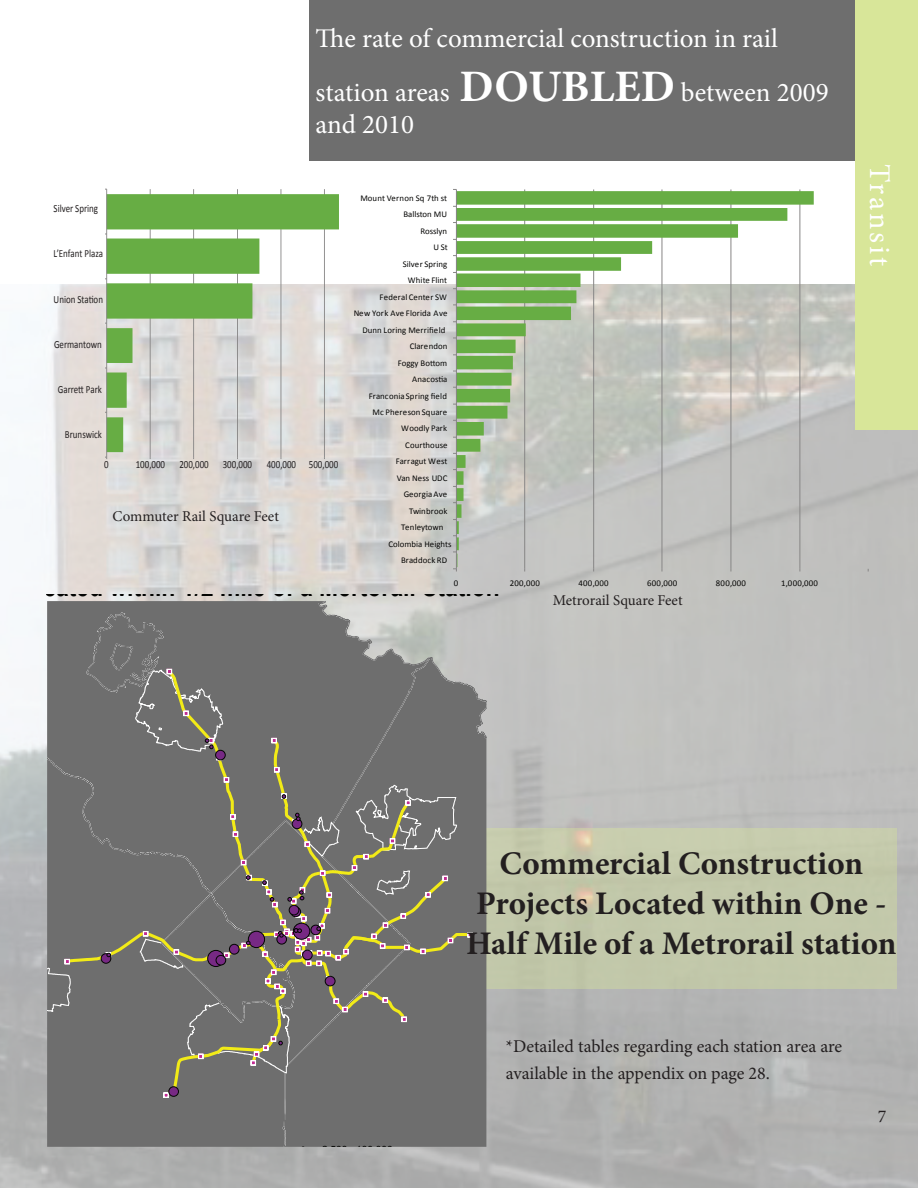
<style>
.page{position:relative;width:918px;height:1188px;background:#fff}
.page>*{position:absolute;margin:0;border:0;box-sizing:border-box;transform-origin:0 0}
.t1{font:700 33px/39.6px "Minion Pro";color:#231f20;text-align:center}
.t2{font:30px "Minion Pro";letter-spacing:.09em;color:#fff}
.t3{font:700 28.2px "Arial";color:#040503;scale:.81 1}
.t4{font:27px/54px "Minion Pro";color:#fff}
.t5{font:18px/27px "Minion Pro";color:#231f20}
.t6{font:15px "Minion Pro";letter-spacing:-.005em;color:#231f20}
.t7{font:10.95px "Calibri";color:#231f20;scale:.81 1}
.t8{font:10.05px "Arial";color:#040503}
.t9{font:8.85px "Calibri";letter-spacing:.01em;color:#050504}
.t10{font:8.85px "Calibri";letter-spacing:-.015em;color:#050504}
.s1{font-weight:700;font-size:45px}
</style>
<div class="page">
<div style="left:466px;top:828px;width:431px;height:160px;background:#c2c8aa"></div>
<div style="left:855px;top:0;width:63px;height:430px;background:#d8e699"></div>
<div style="left:310px;top:0;width:545px;height:160px;background:#6e6e6e"></div>
<svg style="left:47px;top:601px;width:268px;height:11px;background:#6e6e6e"></svg>
<svg style="left:47px;top:612px;width:439px;height:536px;background:#757472"></svg>
<hr style="left:800px;top:189px;width:1px;height:380px;background:#878686">
<hr style="left:731px;top:189px;width:1px;height:380px;background:#878686">
<hr style="left:662px;top:189px;width:1px;height:380px;background:#878686">
<hr style="left:593px;top:189px;width:1px;height:380px;background:#878686">
<hr style="left:524px;top:189px;width:1px;height:380px;background:#878686">
<svg style="left:457px;top:191px;width:357px;height:376px;background:#b5c5ab"></svg>
<hr style="left:456px;top:189px;width:1px;height:380px;background:#878686">
<svg style="left:453px;top:568px;width:4px;height:4px"></svg>
<hr style="left:324px;top:189px;width:1px;height:268px;background:#878686">
<hr style="left:281px;top:189px;width:1px;height:268px;background:#878686">
<hr style="left:237px;top:189px;width:1px;height:268px;background:#878686">
<hr style="left:193px;top:189px;width:1px;height:268px;background:#878686">
<hr style="left:150px;top:189px;width:1px;height:268px;background:#878686">
<svg style="left:107px;top:194px;width:232px;height:258px;background:#b6cea8"></svg>
<hr style="left:106px;top:189px;width:1px;height:268px;background:#878686">
<h3 class="t4" style="left:316px;top:11px;width:515px">The rate of commercial construction in rail station areas <span class="s1">DOUBLED</span> between 2009</h3>
<h3 class="t4" style="left:316px;top:98px;width:100px">and 2010</h3>
<p class="t9" style="left:360px;top:192px;width:88px">Mount Vernon Sq 7th st</p>
<p class="t7" style="left:54px;top:202px;width:56px">Silver Spring</p>
<p class="t9" style="left:404px;top:209px;width:45px">Ballston MU</p>
<p class="t9" style="left:420px;top:225px;width:28px">Rosslyn</p>
<p class="t7" style="left:54px;top:247px;width:62px">L’Enfant Plaza</p>
<p class="t9" style="left:433px;top:242px;width:16px">USt</p>
<p class="t9" style="left:403px;top:258px;width:46px">Silver Spring</p>
<p class="t9" style="left:408px;top:275px;width:41px">White Flint</p>
<p class="t7" style="left:54px;top:292px;width:63px">Union Station</p>
<p class="t9" style="left:380px;top:291px;width:69px">Federal Center SW</p>
<p class="t9" style="left:354px;top:308px;width:95px">New York Ave Florida Ave</p>
<p class="t9" style="left:362px;top:324px;width:84px">Dunn Loring Merrifield</p>
<p class="t7" style="left:54px;top:337px;width:61px">Germantown</p>
<p class="t9" style="left:410px;top:341px;width:39px">Clarendon</p>
<p class="t9" style="left:398px;top:357px;width:51px">Foggy Bottom</p>
<p class="t9" style="left:412px;top:374px;width:37px">Anacostia</p>
<p class="t7" style="left:58px;top:382px;width:56px">Garrett Park</p>
<p class="t9" style="left:369px;top:390px;width:80px">Franconia Spring field</p>
<p class="t9" style="left:373px;top:406px;width:76px">Mc Phereson Square</p>
<p class="t7" style="left:65px;top:428px;width:47px">Brunswick</p>
<p class="t9" style="left:401px;top:423px;width:47px">Woodly Park</p>
<p class="t9" style="left:405px;top:439px;width:44px">Courthouse</p>
<p class="t7" style="left:104px;top:457px;width:7px">0</p>
<p class="t7" style="left:136px;top:457px;width:38px">100,000</p>
<p class="t7" style="left:179px;top:457px;width:38px">200,000</p>
<p class="t7" style="left:223px;top:457px;width:38px">300,000</p>
<p class="t7" style="left:267px;top:457px;width:90px">400,000 500,000</p>
<p class="t9" style="left:396px;top:456px;width:53px">Farragut West</p>
<p class="t10" style="left:397px;top:472px;width:52px">Van Ness UDC</p>
<p class="t9" style="left:404px;top:489px;width:45px">GeorgiaAve</p>
<h3 class="t6" style="left:113px;top:506px;width:168px">Commuter Rail Square Feet</h3>
<p class="t9" style="left:409px;top:505px;width:40px">Twinbrook</p>
<p class="t9" style="left:401px;top:522px;width:44px">Tenleytown</p>
<p class="t9" style="left:388px;top:538px;width:64px">Colombia Heights</p>
<p class="t9" style="left:401px;top:555px;width:47px">Braddock RD</p>
<h3 class="t3" style="left:15px;top:567px;width:599px">Located within 1/2 mile of a Mertorail Station</h3>
<p class="t9" style="left:454px;top:577px;width:6px">0</p>
<p class="t9" style="left:510px;top:577px;width:32px">200,000</p>
<p class="t9" style="left:578px;top:577px;width:32px">400,000</p>
<p class="t9" style="left:647px;top:577px;width:32px">600,000</p>
<p class="t9" style="left:716px;top:577px;width:32px">800,000</p>
<p class="t9" style="left:781px;top:577px;width:38px">1,000,000</p>
<h3 class="t6" style="left:553px;top:590px;width:131px">Metrorail Square Feet</h3>
<h2 class="t2" style="left:900px;top:164px;width:104px;rotate:90deg">Transit</h2>
<h1 class="t1" style="left:466px;top:844px;width:432px">Commercial Construction<br>Projects Located within One -<br>Half Mile of a Metrorail station</h1>
<p class="t8" style="left:322px;top:1143px;width:72px">2,500 - 100,000</p>
<h3 class="t5" style="left:506px;top:1033px;width:338px">*Detailed tables regarding each station area are available in the appendix on page 28.</h3>
<h3 class="t5" style="left:878px;top:1103px;width:10px">7</h3>
</div>
